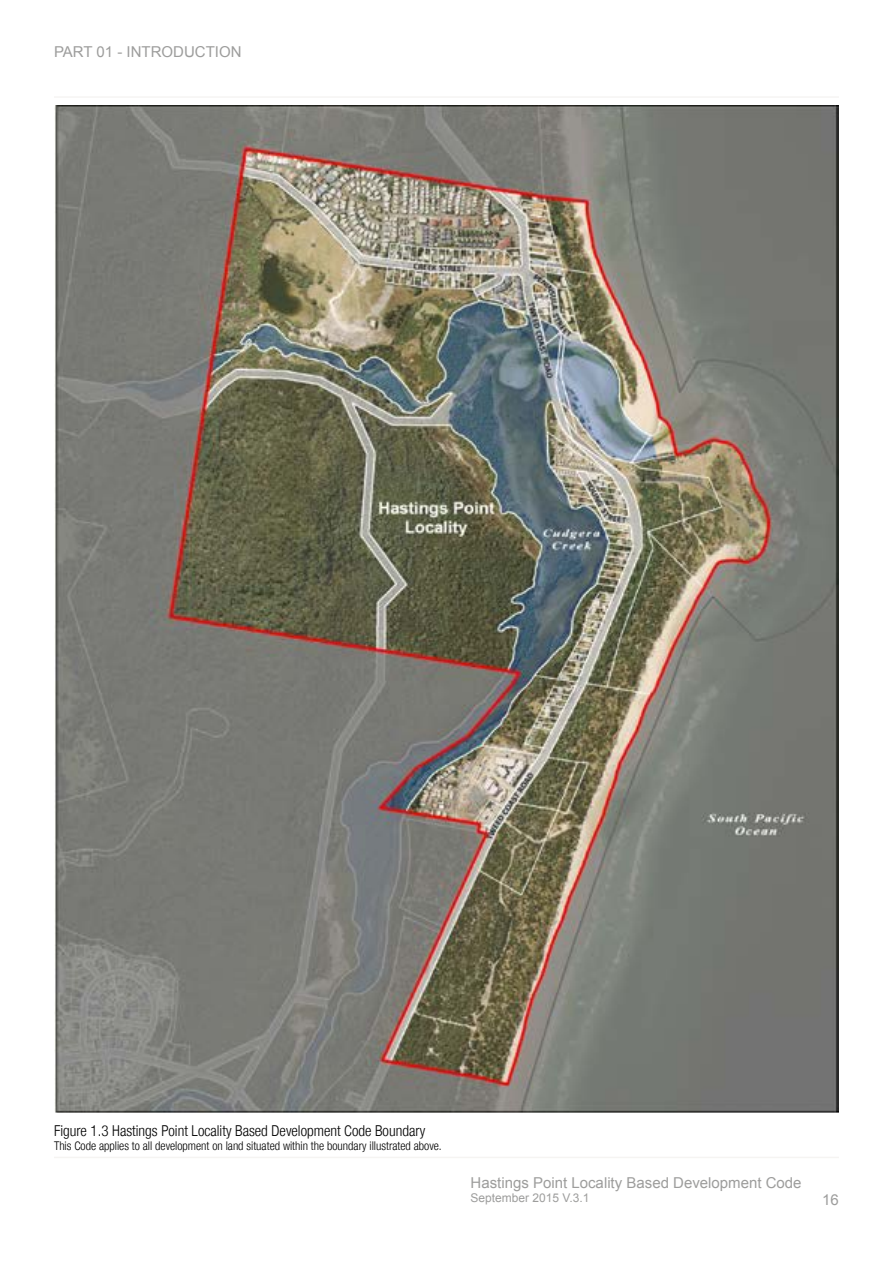
<style>
.page{position:relative;width:893px;height:1263px;background:#fff}
.page>*{position:absolute;margin:0;border:0;box-sizing:border-box;transform-origin:0 0}
.t1{font:15px "Arial";color:#9d9d9c}
.t2{font:300 condensed 15px "Helvetica Neue LT";color:#000}
.t3{font:300 condensed 12px "Helvetica Neue LT";color:#000}
.t4{font:12px "Arial";color:#9d9d9c}
</style>
<div class="page">
<hr style="left:54px;top:96px;width:785px;height:2px;background:#eceae6">
<hr style="left:54px;top:1157px;width:785px;height:1px;background:#eceae6">
<img style="left:54px;top:105px;width:785px;height:1007px">
<p class="t1" style="left:54px;top:42px;width:189px">PART 01 - INTRODUCTION</p>
<p class="t2" style="left:54px;top:1122px;width:373px">Figure 1.3 Hastings Point Locality Based Development Code Boundary</p>
<p class="t3" style="left:54px;top:1139px;width:389px">This Code applies to all development on land situated within the boundary illustrated above.</p>
<p class="t1" style="left:471px;top:1173px;width:332px">Hastings Point Locality Based Development Code</p>
<p class="t4" style="left:471px;top:1190px;width:120px">September 2015 V.3.1</p>
<p class="t1" style="left:822px;top:1189px;width:18px">16</p>
</div>
